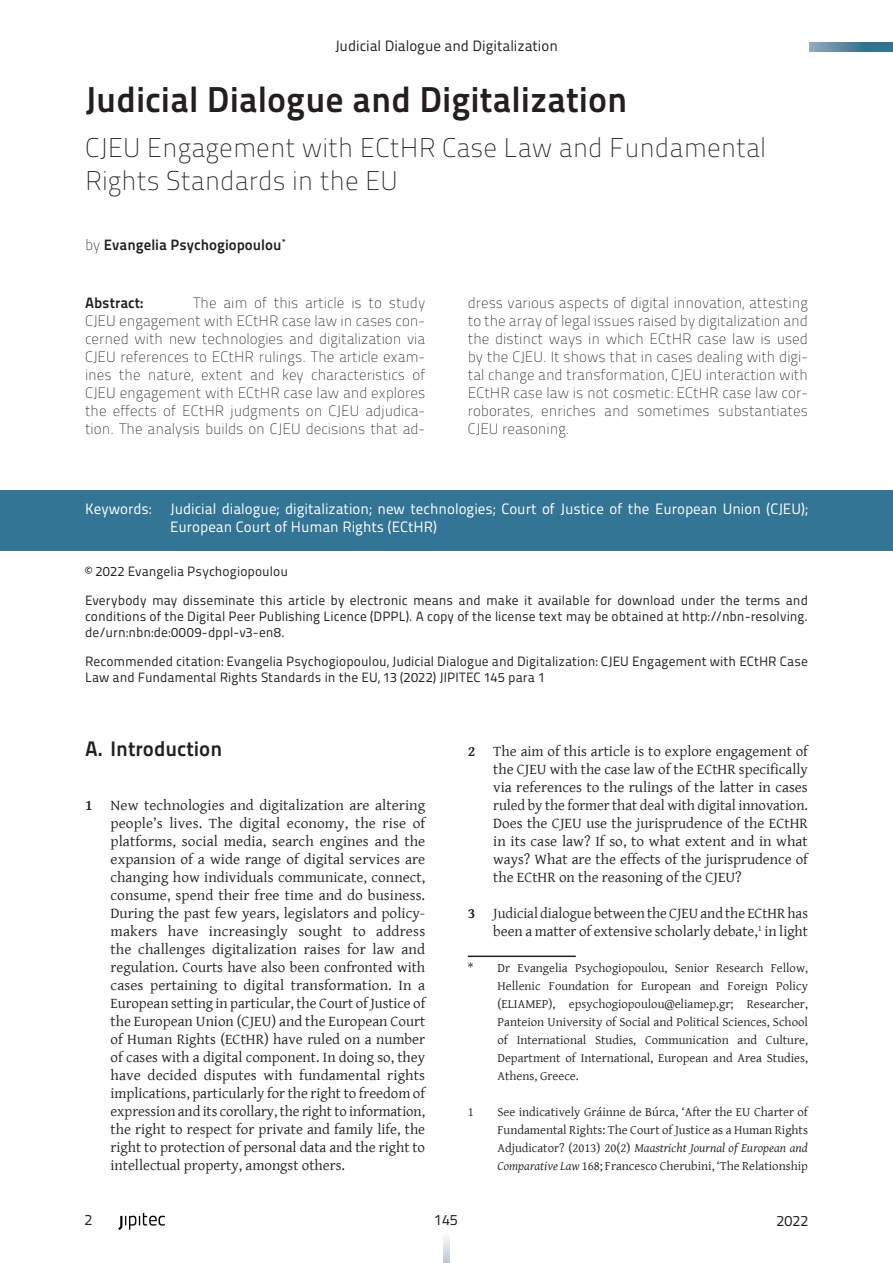
<style>
.page{position:relative;width:893px;height:1263px;background:#fff}
.page>*{position:absolute;margin:0;border:0;box-sizing:border-box;transform-origin:0 0}
.Titel{font:36px "Titillium Maps 29 L 800 wt";color:#231f20}
.Untertitel{font:27px/32.4px "Titillium Maps 29 L 1 wt";color:#231f20}
.t1{font:21px "Titillium Maps 29 L 800 wt";color:#231f20}
.t2{font:15px/18px "Gentium Basic";color:#231f20;text-align:justify}
.Abstract{font:15px/18px "Titillium Maps 29 L 1 wt";color:#231f20;text-align:justify}
.Keywords{font:15px/18px "Titillium Maps 29 L 400 wt";color:#fff}
.t3{font:15px "Titillium Maps 29 L 400 wt";color:#231f20}
.Autor{font:15px "Titillium Maps 29 L 800 wt";color:#231f20}
.Abstract-2{font:15px "Titillium Maps 29 L 800 wt";color:#231f20}
.Copyright{font:13.5px/16.2px "Titillium Maps 29 L 400 wt";letter-spacing:.005em;color:#231f20;text-align:justify}
.Fußnotentext{font:12.75px/18px "Gentium Basic";color:#231f20;text-align:justify}
.s1{font-family:"Titillium Maps 29 L 1 wt"}
.s2{font-weight:700}
.s3{font-style:italic}
</style>
<div class="page">
<svg style="left:809px;top:42px;width:84px;height:10px"></svg>
<svg style="left:443px;top:1237px;width:6px;height:26px"></svg>
<img style="left:118px;top:1212px;width:47px;height:18px">
<div style="left:0;top:490px;width:893px;height:61px;background:#337594"></div>
<hr style="left:468px;top:955px;width:108px;height:2px;background:#231f20">
<p class="t3" style="left:335px;top:35px;width:224px">Judicial Dialogue and Digitalization</p>
<p class="Titel" style="left:85px;top:72px;width:544px">Judicial Dialogue and Digitalization</p>
<p class="Untertitel" style="left:85px;top:130px;width:683px">CJEU Engagement with ECtHR Case Law and Fundamental<br>Rights Standards in the EU</p>
<p class="Autor" style="left:85px;top:233px;width:203px"><span class="s1">by</span> Evangelia Psychogiopoulou<sup>*</sup></p>
<p class="Abstract" style="left:85px;top:293px;width:342px;text-indent:108px">The aim of this article is to study CJEU engagement with ECtHR case law in cases con&shy;cerned with new technologies and digitalization via CJEU references to ECtHR rulings. The article exam&shy;ines the nature, extent and key characteristics of CJEU engagement with ECtHR case law and explores the effects of ECtHR judgments on CJEU adjudica&shy;tion. The analysis builds on CJEU decisions that ad-</p>
<p class="Abstract-2" style="left:85px;top:291px;width:60px">Abstract:</p>
<p class="Abstract" style="left:468px;top:293px;width:342px">dress various aspects of digital innovation, attesting to the array of legal issues raised by digitalization and the distinct ways in which ECtHR case law is used by the CJEU. It shows that in cases dealing with digi&shy;tal change and transformation, CJEU interaction with ECtHR case law is not cosmetic: ECtHR case law cor&shy;roborates, enriches and sometimes substantiates CJEU reasoning.</p>
<p class="Keywords" style="left:170px;top:499px;width:639px;text-indent:-85px">Keywords: Judicial dialogue; digitalization; new technologies; Court of Justice of the European Union (CJEU);<br>European Court of Human Rights (ECtHR)</p>
<p class="Copyright" style="left:85px;top:562px;width:204px">© 2022 Evangelia Psychogiopoulou</p>
<p class="Copyright" style="left:85px;top:591px;width:724px">Everybody may disseminate this article by electronic means and make it available for download under the terms and conditions of the Digital Peer Publishing Licence (DPPL). A copy of the license text may be obtained at http://nbn-resolving. de/urn:nbn:de:0009-dppl-v3-en8.</p>
<p class="Copyright" style="left:85px;top:652px;width:724px">Recommended citation: Evangelia Psychogiopoulou, Judicial Dialogue and Digitalization: CJEU Engagement with ECtHR Case<br>Law and Fundamental Rights Standards in the EU, 13 (2022) JIPITEC 145 para 1</p>
<p class="t1" style="left:85px;top:732px;width:139px">A. Introduction</p>
<p class="t2" style="left:111px;top:796px;width:316px;text-indent:-26px"><span class="s2">1</span> New technologies and digitalization are altering people’s lives. The digital economy, the rise of platforms, social media, search engines and the expansion of a wide range of digital services are changing how individuals communicate, connect, consume, spend their free time and do business.<br>During the past few years, legislators and policy&shy;makers have increasingly sought to address the challenges digitalization raises for law and regulation. Courts have also been confronted with cases pertaining to digital transformation. In a European setting in particular, the Court of Justice of the European Union (CJEU) and the European Court of Human Rights (ECtHR) have ruled on a number of cases with a digital component. In doing so, they have decided disputes with fundamental rights implications, particularly for the right to freedom of expression and its corollary, the right to information, the right to respect for private and family life, the right to protection of personal data and the right to intellectual property, amongst others.</p>
<p class="t2" style="left:493px;top:742px;width:316px;text-indent:-26px"><span class="s2">2</span> The aim of this article is to explore engagement of the CJEU with the case law of the ECtHR specifically via references to the rulings of the latter in cases ruled by the former that deal with digital innovation.<br>Does the CJEU use the jurisprudence of the ECtHR in its case law? If so, to what extent and in what ways? What are the effects of the jurisprudence of the ECtHR on the reasoning of the CJEU?</p>
<p class="t2" style="left:468px;top:904px;width:342px;text-align:right"><span class="s2">3</span> Judicial dialogue between the CJEU and the ECtHR has been a matter of extensive scholarly debate,<sup>1</sup> in light</p>
<p class="Fußnotentext" style="left:497px;top:959px;width:312px;text-indent:-30px">* Dr Evangelia Psychogiopoulou, Senior Research Fellow, Hellenic Foundation for European and Foreign Policy (ELIAMEP), epsychogiopoulou@eliamep.gr; Researcher, Panteion University of Social and Political Sciences, School of International Studies, Communication and Culture, Department of International, European and Area Studies, Athens, Greece.</p>
<p class="Fußnotentext" style="left:468px;top:1103px;width:7px">1</p>
<p class="Fußnotentext" style="left:497px;top:1103px;width:312px">See indicatively Gráinne de Búrca, ‘After the EU Charter of Fundamental Rights: The Court of Justice as a Human Rights Adjudicator? (2013) 20(2) <span class="s3">Maastricht Journal of European and Comparative Law</span> 168; Francesco Cherubini, ‘The Relationship</p>
<p class="t3" style="left:85px;top:1209px;width:9px">2</p>
<p class="t3" style="left:434px;top:1209px;width:25px">145</p>
<p class="t3" style="left:777px;top:1209px;width:33px">2022</p>
</div>
